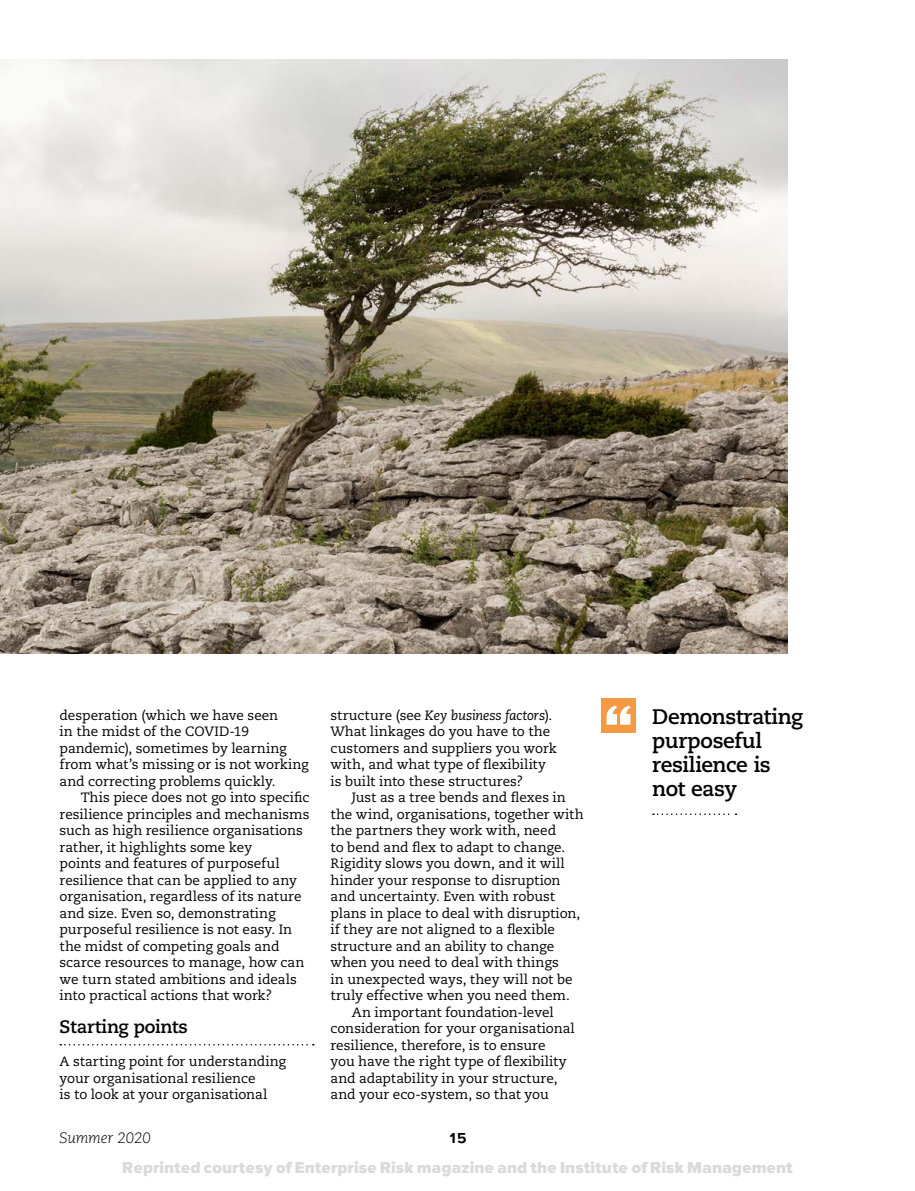
<style>
.page{position:relative;width:915px;height:1191px;background:#fff}
.page>*{position:absolute;margin:0;border:0;box-sizing:border-box;transform-origin:0 0}
.t1{font:700 21px/24px "Caecilia LT Std";letter-spacing:-.02em;color:#000}
.t2{font:700 18px "Caecilia LT Std";letter-spacing:-.015em;color:#000}
.t3{font:900 16.5px "Proxima Sans";color:#dadada}
.t4{font:italic 300 15px "Caecilia LT Std";letter-spacing:-.01em;color:#000}
.t5{font:500 15px "Proxima Sans";color:#000}
.t6{font:13.5px/16.5px "Caecilia LT Std";color:#000}
.s1{font-style:italic}
</style>
<div class="page">
<img style="left:0;top:60px;width:787px;height:593px">
<svg style="left:652px;top:813px;width:84px;height:2px"></svg>
<div style="left:601px;top:698px;width:34px;height:34px;background:#f49944"></div>
<svg style="left:606px;top:705px;width:24px;height:19px"></svg>
<svg style="left:60px;top:1044px;width:253px;height:1px"></svg>
<p class="t6" style="left:60px;top:707px;width:250px">desperation (which we have seen<br>in the midst of the COVID-19 pandemic), sometimes by learning from what’s missing or is not working and correcting problems quickly.</p>
<p class="t6" style="left:60px;top:789px;width:251px;text-indent:21px">This piece does not go into specific resilience principles and mechanisms such as high resilience organisations rather, it highlights some key<br>points and features of purposeful resilience that can be applied to any organisation, regardless of its nature and size. Even so, demonstrating purposeful resilience is not easy. In the midst of competing goals and scarce resources to manage, how can we turn stated ambitions and ideals into practical actions that work?</p>
<h2 class="t2" style="left:60px;top:1016px;width:130px">Starting points</h2>
<p class="t6" style="left:60px;top:1053px;width:228px">A starting point for understanding your organisational resilience<br>is to look at your organisational</p>
<p class="t6" style="left:330px;top:707px;width:227px">structure (see <span class="s1">Key business factors</span>).<br>What linkages do you have to the customers and suppliers you work with, and what type of flexibility is built into these structures?</p>
<p class="t6" style="left:351px;top:789px;width:215px">Just as a tree bends and flexes in</p>
<p class="t6" style="left:330px;top:806px;width:254px">the wind, organisations, together with</p>
<p class="t6" style="left:330px;top:822px;width:227px">the partners they work with, need</p>
<p class="t6" style="left:330px;top:839px;width:236px">to bend and flex to adapt to change.</p>
<p class="t6" style="left:330px;top:855px;width:236px">Rigidity slows you down, and it will</p>
<p class="t6" style="left:330px;top:872px;width:231px">hinder your response to disruption</p>
<p class="t6" style="left:330px;top:888px;width:226px">and uncertainty. Even with robust</p>
<p class="t6" style="left:330px;top:905px;width:251px">plans in place to deal with disruption,</p>
<p class="t6" style="left:330px;top:921px;width:226px">if they are not aligned to a flexible</p>
<p class="t6" style="left:330px;top:938px;width:225px">structure and an ability to change</p>
<p class="t6" style="left:330px;top:954px;width:230px">when you need to deal with things</p>
<p class="t6" style="left:330px;top:971px;width:243px">in unexpected ways, they will not be</p>
<p class="t6" style="left:330px;top:987px;width:241px">truly effective when you need them.</p>
<p class="t6" style="left:351px;top:1004px;width:203px">An important foundation-level</p>
<p class="t6" style="left:330px;top:1020px;width:246px">consideration for your organisational</p>
<p class="t6" style="left:330px;top:1037px;width:216px">resilience, therefore, is to ensure</p>
<p class="t6" style="left:330px;top:1053px;width:237px">you have the right type of flexibility</p>
<p class="t6" style="left:330px;top:1070px;width:228px">and adaptability in your structure,</p>
<p class="t6" style="left:330px;top:1086px;width:220px">and your eco-system, so that you</p>
<p class="t4" style="left:60px;top:1129px;width:93px">Summer 2020</p>
<p class="t5" style="left:448px;top:1129px;width:20px">15</p>
<h1 class="t1" style="left:652px;top:705px;width:152px">Demonstrating purposeful resilience is not easy</h1>
<p class="t3" style="left:122px;top:1158px;width:671px">Reprinted courtesy of Enterprise Risk magazine and the Institute of Risk Management</p>
</div>
